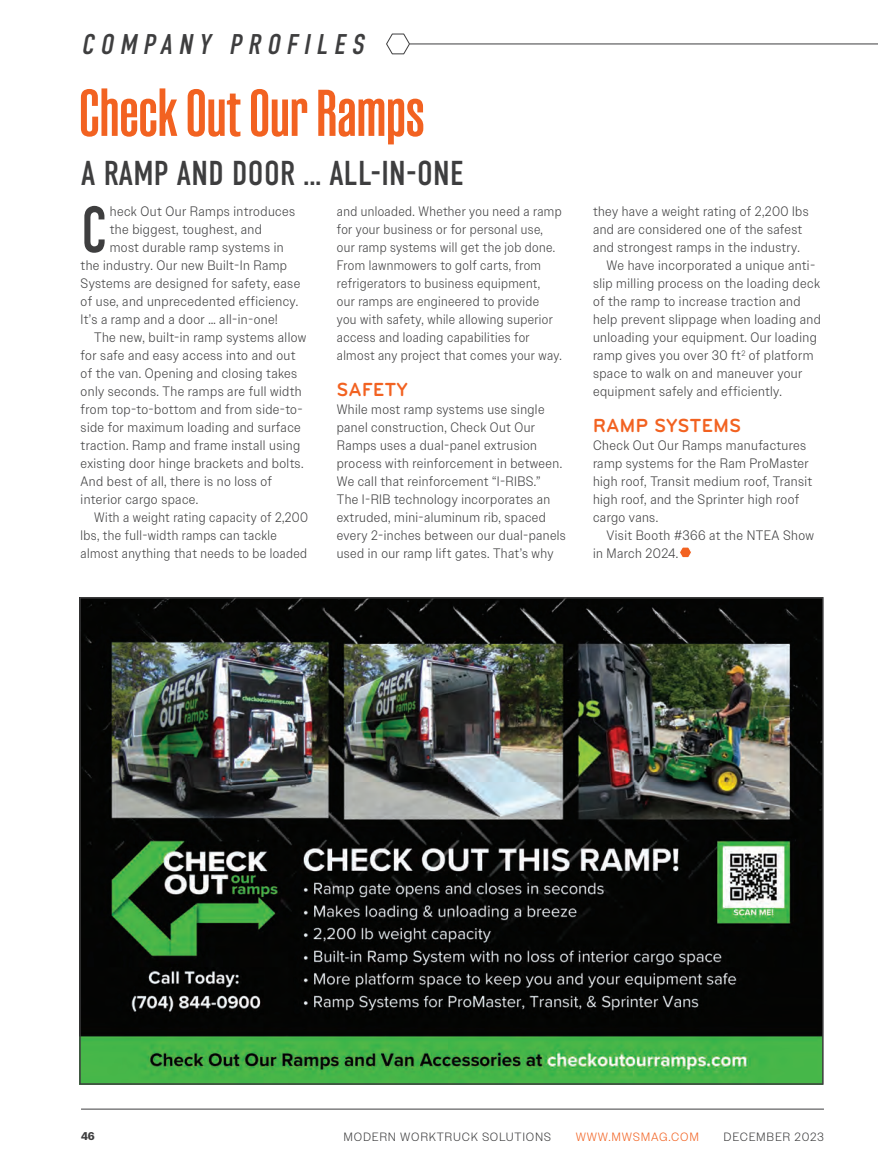
<style>
.page{position:relative;width:878px;height:1175px;background:#fff}
.page>*{position:absolute;margin:0;border:0;box-sizing:border-box;transform-origin:0 0}
.t1{font:65.85px "Magno Sans Variable Roman";color:#f26221}
.t2{font:65.1px "DIN Condensed";color:#3e3e3f;scale:.93 1}
.t3{font:34.5px "DIN Condensed";letter-spacing:.01em;color:#3e3e3f}
.t4{font:italic 28.5px "DIN Condensed";color:#3e3e3f}
.t5{font:700 19.65px "Bryant";letter-spacing:.03em;color:#f26221;scale:.94 1}
.t6{font:700 19.65px "Bryant";letter-spacing:.03em;color:#f26221;scale:.93 1}
.t7{font:300 13.65px/18px "Owners Text";letter-spacing:.03em;color:#3e3e3f;scale:.93 1}
.t8{font:300 13.65px/18px "Owners Text";letter-spacing:.03em;color:#3e3e3f;scale:.9 1}
.t9{font:300 13.65px/18px "Owners Text";letter-spacing:.03em;color:#3e3e3f;scale:.92 1}
.t10{font:300 12px "Owners Text";letter-spacing:.06em;color:#3e3e3f}
.t11{font:300 12px "Owners Text";letter-spacing:.06em;color:#f26221}
.t12{font:700 11.25px "Owners Text";color:#3e3e3f;scale:.9 1}
</style>
<div class="page">
<hr style="left:81px;top:1108px;width:743px;height:1px;background:#3e3e3f">
<svg style="left:680px;top:547px;width:11px;height:11px"></svg>
<img style="left:82px;top:600px;width:738px;height:481px">
<div style="left:79px;top:597px;width:744px;height:487px;border:2px solid #3e3e3f"></div>
<hr style="left:409px;top:44px;width:469px;height:1px;background:#3e3e3f">
<svg style="left:386px;top:34px;width:24px;height:20px"></svg>
<h3 class="t4" style="left:81px;top:29px;width:290px">COMPANY PROFILES</h3>
<h1 class="t1" style="left:79px;top:75px;width:347px">Check Out Our Ramps</h1>
<h3 class="t3" style="left:81px;top:154px;width:384px">A RAMP AND DOOR … ALL-IN-ONE</h3>
<h2 class="t2" style="left:81px;top:193px;width:30px">C</h2>
<p class="t7" style="left:110px;top:202px;width:201px">heck Out Our Ramps introduces</p>
<p class="t7" style="left:110px;top:220px;width:165px">the biggest, toughest, and</p>
<p class="t7" style="left:110px;top:238px;width:188px">most durable ramp systems in</p>
<p class="t7" style="left:81px;top:256px;width:223px">the industry. Our new Built-In Ramp</p>
<p class="t7" style="left:81px;top:274px;width:238px">Systems are designed for safety, ease</p>
<p class="t7" style="left:81px;top:292px;width:235px">of use, and unprecedented efficiency.</p>
<p class="t7" style="left:81px;top:310px;width:213px">It’s a ramp and a door … all-in-one!</p>
<p class="t7" style="left:94px;top:328px;width:230px">The new, built-in ramp systems allow</p>
<p class="t7" style="left:81px;top:346px;width:232px">for safe and easy access into and out</p>
<p class="t7" style="left:81px;top:364px;width:234px">of the van. Opening and closing takes</p>
<p class="t7" style="left:81px;top:382px;width:239px">only seconds. The ramps are full width</p>
<p class="t7" style="left:81px;top:400px;width:240px">from top-to-bottom and from side-to-</p>
<p class="t7" style="left:81px;top:418px;width:238px">side for maximum loading and surface</p>
<p class="t7" style="left:81px;top:436px;width:238px">traction. Ramp and frame install using</p>
<p class="t7" style="left:81px;top:454px;width:241px">existing door hinge brackets and bolts.</p>
<p class="t7" style="left:81px;top:472px;width:207px">And best of all, there is no loss of</p>
<p class="t7" style="left:81px;top:490px;width:128px">interior cargo space.</p>
<p class="t8" style="left:94px;top:508px;width:239px">With a weight rating capacity of 2,200</p>
<p class="t8" style="left:81px;top:526px;width:220px">lbs, the full-width ramps can tackle</p>
<p class="t8" style="left:81px;top:544px;width:253px">almost anything that needs to be loaded</p>
<p class="t8" style="left:337px;top:202px;width:251px">and unloaded. Whether you need a ramp for your business or for personal use, our ramp systems will get the job done.<br>From lawnmowers to golf carts, from refrigerators to business equipment,<br>our ramps are engineered to provide you with safety, while allowing superior access and loading capabilities for almost any project that comes your way.</p>
<h3 class="t6" style="left:337px;top:377px;width:78px">SAFETY</h3>
<p class="t9" style="left:337px;top:400px;width:250px">While most ramp systems use single panel construction, Check Out Our Ramps uses a dual-panel extrusion process with reinforcement in between.<br>We call that reinforcement “I-RIBS.”<br>The I-RIB technology incorporates an extruded, mini-aluminum rib, spaced every 2-inches between our dual-panels used in our ramp lift gates. That’s why</p>
<p class="t9" style="left:593px;top:202px;width:236px">they have a weight rating of 2,200 lbs</p>
<p class="t9" style="left:593px;top:220px;width:229px">and are considered one of the safest</p>
<p class="t9" style="left:593px;top:238px;width:226px">and strongest ramps in the industry.</p>
<p class="t7" style="left:606px;top:256px;width:226px">We have incorporated a unique anti-</p>
<p class="t7" style="left:593px;top:274px;width:245px">slip milling process on the loading deck</p>
<p class="t7" style="left:593px;top:292px;width:225px">of the ramp to increase traction and</p>
<p class="t7" style="left:593px;top:310px;width:247px">help prevent slippage when loading and</p>
<p class="t7" style="left:593px;top:328px;width:242px">unloading your equipment. Our loading</p>
<p class="t7" style="left:593px;top:346px;width:239px">ramp gives you over 30 ft<sup>2</sup> of platform</p>
<p class="t7" style="left:593px;top:364px;width:226px">space to walk on and maneuver your</p>
<p class="t7" style="left:593px;top:382px;width:205px">equipment safely and efficiently.</p>
<h3 class="t5" style="left:593px;top:413px;width:159px">RAMP SYSTEMS</h3>
<p class="t7" style="left:593px;top:436px;width:237px">Check Out Our Ramps manufactures ramp systems for the Ram ProMaster high roof, Transit medium roof, Transit high roof, and the Sprinter high roof cargo vans.</p>
<p class="t7" style="left:593px;top:526px;width:239px;text-indent:14px">Visit Booth #366 at the NTEA Show in March 2024.</p>
<p class="t12" style="left:81px;top:1129px;width:17px">46</p>
<p class="t10" style="left:343px;top:1129px;width:209px">MODERN WORKTRUCK SOLUTIONS</p>
<p class="t11" style="left:575px;top:1129px;width:125px">WWW.MWSMAG.COM</p>
<p class="t10" style="left:723px;top:1129px;width:102px">DECEMBER 2023</p>
</div>
